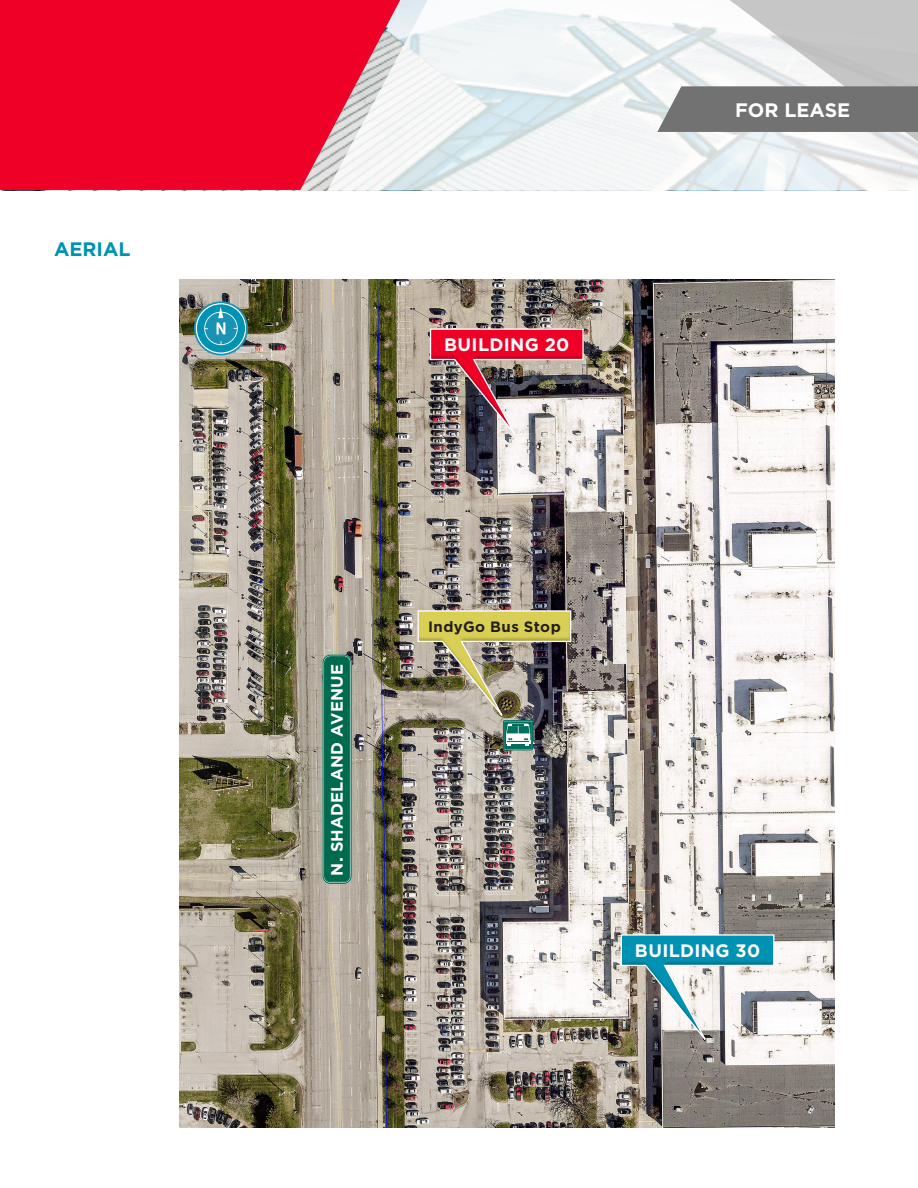
<style>
.page{position:relative;width:918px;height:1188px;background:#fff}
.page>*{position:absolute;margin:0;border:0;box-sizing:border-box;transform-origin:0 0}
.t1{font:700 19.5px "Gotham";color:#fff}
.t2{font:700 19.5px "Gotham";color:#0092b3}
.City-State{font:700 18px "Gotham";letter-spacing:.02em;color:#fff}
.Street_Name{font:700 16.5px "Gotham";letter-spacing:.01em;color:#fff}
.City-State-2{font:700 15px "Gotham";letter-spacing:.03em;color:#231f20}
</style>
<div class="page">
<div style="left:0;top:0;width:327px;height:190px;background:#ef0027"></div>
<svg style="left:327px;top:0;width:591px;height:191px;fill:#f0f4f5"></svg>
<svg style="left:657px;top:0;width:261px;height:142px"></svg>
<img style="left:179px;top:280px;width:655px;height:847px">
<div style="left:324px;top:656px;width:27px;height:227px;background:#006a4f;border-radius:7px"></div>
<div style="left:323px;top:655px;width:29px;height:229px;border:1px solid #006a4f;border-radius:7px"></div>
<div style="left:324px;top:656px;width:26px;height:226px;border:1px solid #006a4f;border-radius:6px"></div>
<svg style="left:194px;top:301px;width:54px;height:54px;background:#4ca1b3"></svg>
<img style="left:429px;top:328px;width:155px;height:118px">
<img style="left:417px;top:610px;width:155px;height:140px">
<svg style="left:620px;top:934px;width:155px;height:118px"></svg>
<p class="t2" style="left:54px;top:237px;width:78px">AERIAL</p>
<p class="City-State" style="left:444px;top:333px;width:127px">BUILDING 20</p>
<p class="t1" style="left:735px;top:97px;width:117px">FOR LEASE</p>
<p class="Street_Name" style="left:326px;top:876px;width:213px;rotate:-90deg">N. SHADELAND AVENUE</p>
<p class="City-State-2" style="left:428px;top:616px;width:134px">IndyGo Bus Stop</p>
<p class="City-State" style="left:635px;top:938px;width:127px">BUILDING 30</p>
</div>
